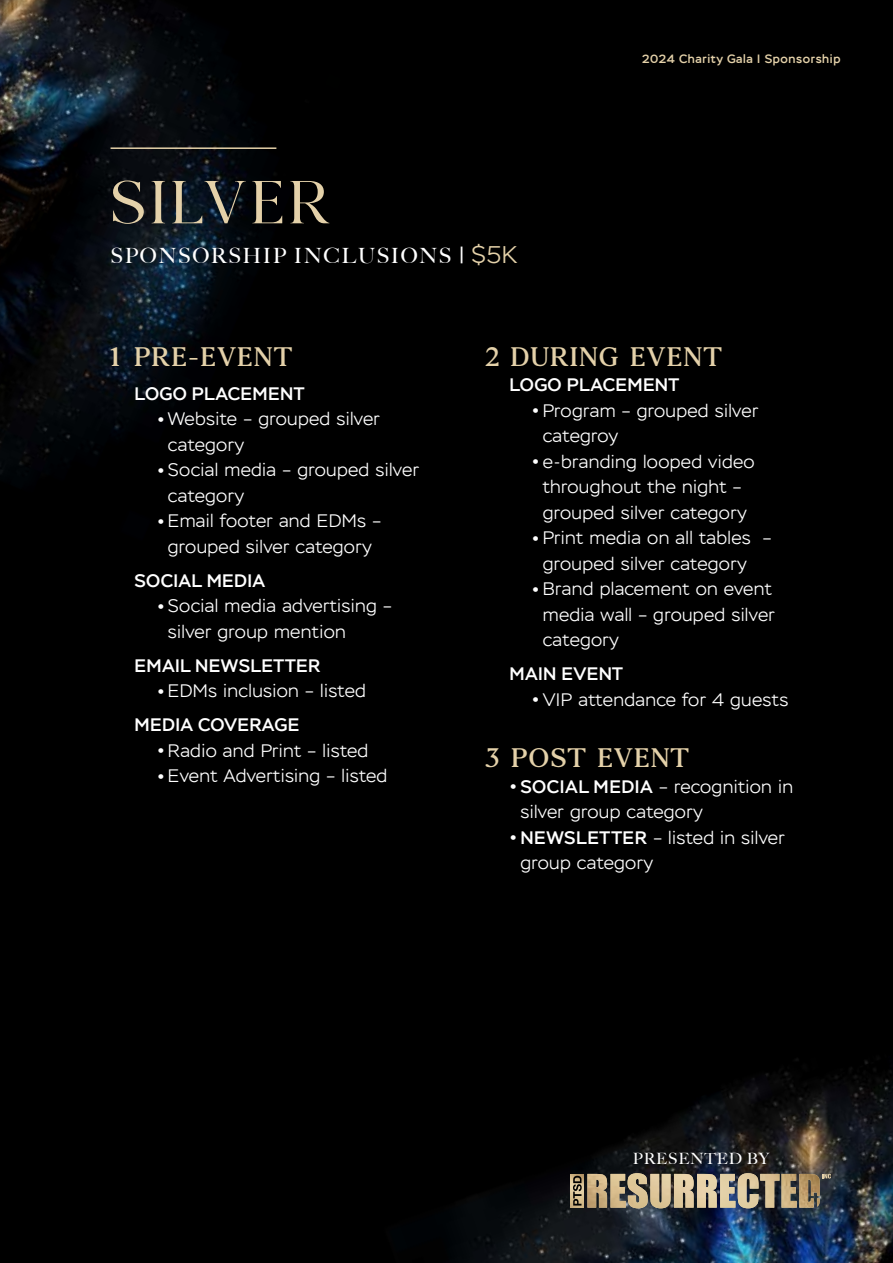
<style>
.page{position:relative;width:893px;height:1263px;background:#000}
.page>*{position:absolute;margin:0;border:0;box-sizing:border-box;transform-origin:0 0}
.t1{font:300 68.4px "Agatho";letter-spacing:.07em;color:#e4d1a9}
.t2{font:700 30px "Agatho";letter-spacing:.05em;color:#e4d1a9}
.t3{font:500 21px "Big Caslon";letter-spacing:.07em;color:#fff}
.t4{font:300 18px/25.5px "Stem";letter-spacing:.02em;color:#fff}
.t5{font:500 18px "Stem";letter-spacing:.02em;color:#fff}
.t6{font:500 15.6px "Big Caslon";letter-spacing:.05em;color:#fff}
.t7{font:500 12px "Stem";letter-spacing:.05em;color:#e4d1a9}
.s1{font-family:"Stem";font-weight:300;font-size:24px;color:#e4d1a9}
.s2{font-size:37.5px}
.s3{font-weight:500}
</style>
<div class="page">
<img style="left:0;top:0;width:277px;height:475px">
<img style="left:457px;top:1058px;width:436px;height:205px">
<img style="left:571px;top:1174px;width:2px;height:33px">
<svg style="left:573px;top:1173px;width:258px;height:35px;background:#9c8d72"></svg>
<hr style="left:111px;top:147px;width:165px;height:2px;background:#e4d1a9">
<h1 class="t1" style="left:111px;top:176px;width:221px">SILVER</h1>
<p class="t3" style="left:111px;top:238px;width:408px">SPONSORSHIP INCLUSIONS | <span class="s1">$5K</span></p>
<p class="t7" style="left:642px;top:52px;width:200px">2024 Charity Gala | Sponsorship</p>
<h2 class="t2" style="left:111px;top:345px;width:183px">1 PRE-EVENT</h2>
<p class="t5" style="left:135px;top:383px;width:171px">LOGO PLACEMENT</p>
<p class="t4" style="left:168px;top:407px;width:214px;text-indent:-11px"><span class="s2">•</span>Website – grouped silver category</p>
<p class="t4" style="left:168px;top:458px;width:253px;text-indent:-11px"><span class="s2">•</span>Social media – grouped silver category</p>
<p class="t4" style="left:157px;top:509px;width:226px;text-align:center"><span class="s2">•</span>Email footer and EDMs – grouped silver category</p>
<p class="t5" style="left:135px;top:570px;width:132px">SOCIAL MEDIA</p>
<p class="t4" style="left:168px;top:594px;width:226px;text-indent:-11px"><span class="s2">•</span>Social media advertising – silver group mention</p>
<p class="t5" style="left:135px;top:655px;width:187px">EMAIL NEWSLETTER</p>
<p class="t4" style="left:135px;top:674px;width:233px;line-height:34px;text-indent:23px"><span class="s2">•</span>EDMs inclusion – listed<br><span class="s3">MEDIA COVERAGE</span></p>
<p class="t4" style="left:157px;top:738px;width:213px"><span class="s2">•</span>Radio and Print – listed</p>
<p class="t4" style="left:157px;top:764px;width:232px"><span class="s2">•</span>Event Advertising – listed</p>
<h2 class="t2" style="left:485px;top:345px;width:238px">2 DURING EVENT</h2>
<p class="t5" style="left:509px;top:374px;width:171px">LOGO PLACEMENT</p>
<p class="t4" style="left:543px;top:398px;width:217px;text-indent:-11px"><span class="s2">•</span>Program – grouped silver categroy</p>
<p class="t4" style="left:532px;top:449px;width:224px;text-align:center"><span class="s2">•</span>e-branding looped video throughout the night – grouped silver category</p>
<p class="t4" style="left:543px;top:526px;width:231px;text-indent:-11px"><span class="s2">•</span>Print media on all tables – grouped silver category</p>
<p class="t4" style="left:543px;top:577px;width:234px;text-indent:-11px"><span class="s2">•</span>Brand placement on event media wall – grouped silver category</p>
<p class="t5" style="left:509px;top:663px;width:115px">MAIN EVENT</p>
<p class="t4" style="left:532px;top:687px;width:258px"><span class="s2">•</span>VIP attendance for 4 guests</p>
<h2 class="t2" style="left:485px;top:746px;width:205px">3 POST EVENT</h2>
<p class="t4" style="left:520px;top:774px;width:274px;text-indent:-11px"><span class="s2">•</span><span class="s3">SOCIAL MEDIA</span> – recognition in silver group category</p>
<p class="t4" style="left:520px;top:825px;width:266px;text-indent:-11px"><span class="s2">•</span><span class="s3">NEWSLETTER</span> – listed in silver group category</p>
<p class="t6" style="left:633px;top:1145px;width:138px">PRESENTED BY</p>
</div>
